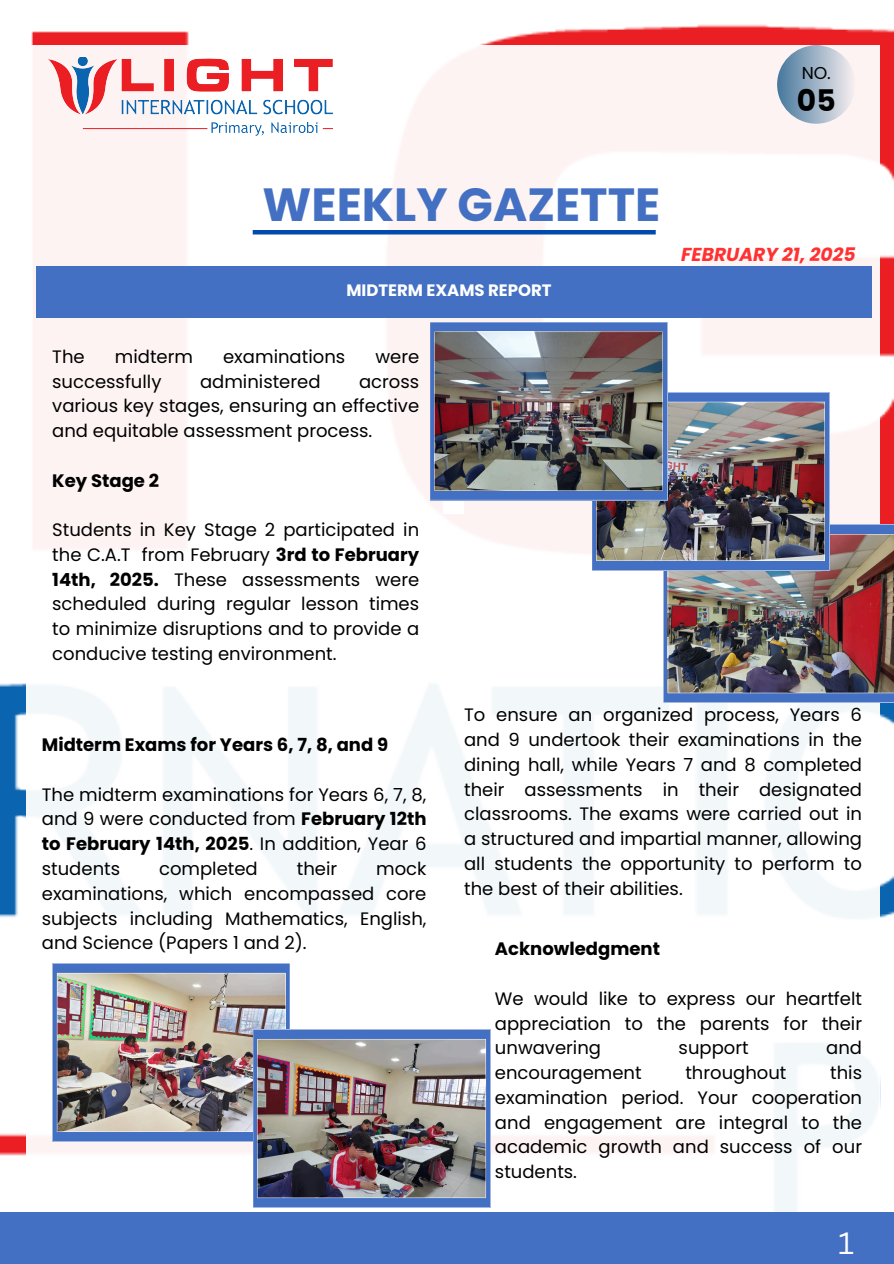
<style>
.page{position:relative;width:894px;height:1264px;background:#fff}
.page>*{position:absolute;margin:0;border:0;box-sizing:border-box;transform-origin:0 0}
.t1{font:700 46.5px "Poppins";color:#4370c2}
.t2{font:30px "Canva Sans";color:#fff}
.t3{font:700 29.7px "Poppins";color:#000}
.t4{font:italic 700 18.75px "Poppins";color:#ff3131}
.t5{font:18px/24.8px "Poppins";color:#000;text-align:justify}
.t6{font:700 18px "Poppins";color:#000}
.t7{font:17.25px "Poppins";color:#000}
.t8{font:700 16.5px "Poppins";color:#fff}
.s1{font-weight:700}
</style>
<div class="page">
<img style="left:0;top:24px;width:893px;height:1188px">
<div style="left:26px;top:45px;width:853px;height:1166px;background:#fff"></div>
<hr style="left:253px;top:230px;width:402px;height:4px;background:#004aad">
<div style="left:36px;top:266px;width:835px;height:52px;background:#4370c2"></div>
<img style="left:48px;top:58px;width:284px;height:79px">
<div style="left:0;top:1212px;width:893px;height:51px;background:#4370c2"></div>
<div style="left:776px;top:45px;width:79px;height:79px;background:linear-gradient(to right,#4f7ea1,#f2ecee);border-radius:50%"></div>
<img style="left:52px;top:963px;width:438px;height:244px">
<img style="left:429px;top:322px;width:464px;height:381px">
<p class="t7" style="left:801px;top:61px;width:31px">NO.</p>
<h6 class="t3" style="left:796px;top:79px;width:40px">05</h6>
<p class="t1" style="left:262px;top:173px;width:399px">WEEKLY GAZETTE</p>
<p class="t8" style="left:346px;top:278px;width:207px">MIDTERM EXAMS REPORT</p>
<h3 class="t5" style="left:52px;top:344px;width:34px">The</h3>
<h3 class="t5" style="left:115px;top:344px;width:80px">midterm</h3>
<h3 class="t5" style="left:223px;top:344px;width:124px">examinations</h3>
<h3 class="t5" style="left:375px;top:344px;width:45px">were</h3>
<h3 class="t5" style="left:52px;top:369px;width:111px">successfully</h3>
<h3 class="t5" style="left:200px;top:369px;width:122px">administered</h3>
<h3 class="t5" style="left:52px;top:369px;width:368px;text-indent:307px">across various key stages, ensuring an effective and equitable assessment process.</h3>
<p class="t6" style="left:52px;top:467px;width:108px">Key Stage 2</p>
<h6 class="t5" style="left:52px;top:517px;width:368px">Students in Key Stage 2 participated in the C.A.T from February <span class="s1">3rd to February 14th, 2025.</span> These assessments were scheduled during regular lesson times to minimize disruptions and to provide a conducive testing environment.</h6>
<h5 class="t4" style="left:681px;top:241px;width:176px">FEBRUARY 21, 2025</h5>
<h5 class="t6" style="left:42px;top:732px;width:348px">Midterm Exams for Years 6, 7, 8, and 9</h5>
<h6 class="t5" style="left:42px;top:782px;width:386px">The midterm examinations for Years 6, 7, 8, and 9 were conducted from <span class="s1">February 12th to February 14th, 2025</span>. In addition, Year 6 students</h6>
<h6 class="t5" style="left:159px;top:856px;width:100px">completed</h6>
<h6 class="t5" style="left:297px;top:856px;width:42px">their</h6>
<h6 class="t5" style="left:42px;top:856px;width:386px;text-indent:334px">mock examinations, which encompassed core subjects including Mathematics, English, and Science (Papers 1 and 2).</h6>
<h6 class="t5" style="left:464px;top:702px;width:399px">To ensure an organized process, Years 6 and 9 undertook their examinations in the dining hall, while Years 7 and 8 completed their assessments in their designated classrooms. The exams were carried out in a structured and impartial manner, allowing all students the opportunity to perform to the best of their abilities.</h6>
<h5 class="t6" style="left:495px;top:936px;width:166px">Acknowledgment</h5>
<h6 class="t5" style="left:495px;top:986px;width:368px">We would like to express our heartfelt appreciation to the parents for their unwavering</h6>
<h6 class="t5" style="left:678px;top:1035px;width:72px">support</h6>
<h6 class="t5" style="left:826px;top:1035px;width:37px">and</h6>
<h6 class="t5" style="left:495px;top:1060px;width:368px;text-indent:335px">this examination period. Your cooperation and engagement are integral to the academic growth and success of our students.</h6>
<h6 class="t5" style="left:495px;top:1060px;width:148px">encouragement</h6>
<h6 class="t5" style="left:685px;top:1060px;width:103px">throughout</h6>
<h2 class="t2" style="left:837px;top:1221px;width:17px">1</h2>
</div>
